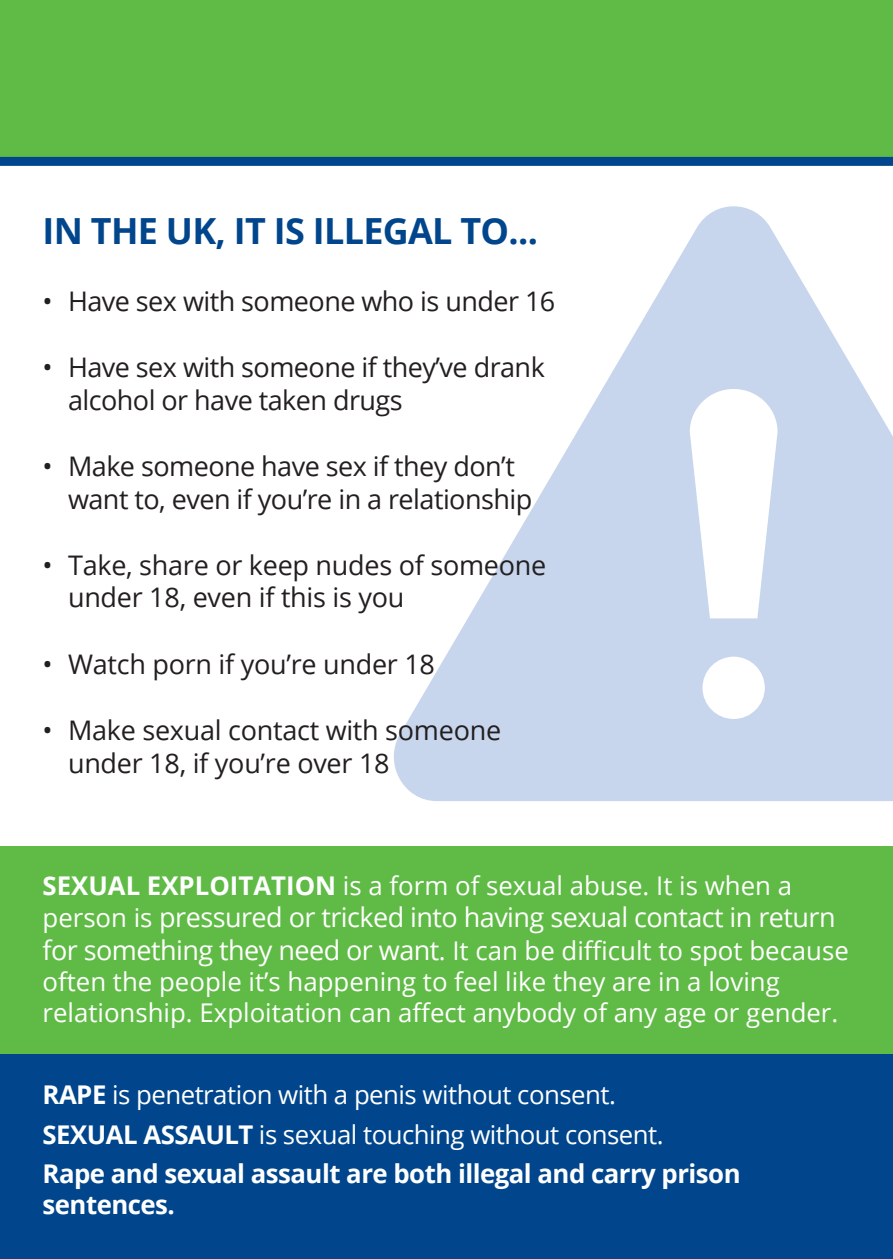
<style>
.page{position:relative;width:893px;height:1259px;background:#fff}
.page>*{position:absolute;margin:0;border:0;box-sizing:border-box;transform-origin:0 0}
.t1{font:700 36px "Open Sans";letter-spacing:-.02em;color:#01468c}
.t2{font:27px/32.4px "Open Sans";letter-spacing:-.02em;color:#231f20}
.t3{font:27px "Open Sans";letter-spacing:-.02em;color:#fff}
.t4{font:25.8px/30.9px "Open Sans";color:#fff}
.t5{font:25.8px "Open Sans";letter-spacing:-.02em;color:#fff}
.t6{font:700 25.8px/30.9px "Open Sans";letter-spacing:-.02em;color:#fff}
.s1{font-weight:700}
.s2{font-size:25.8px}
.s3{font-size:27px}
</style>
<div class="page">
<svg style="left:394px;top:206px;width:499px;height:595px;fill:#c7d6ed"></svg>
<div style="left:0;top:0;width:893px;height:157px;background:#60bb46"></div>
<div style="left:0;top:157px;width:893px;height:9px;background:#01468c"></div>
<div style="left:0;top:846px;width:893px;height:208px;background:#60bb46"></div>
<div style="left:0;top:1054px;width:893px;height:205px;background:#01468c"></div>
<p class="t1" style="left:43px;top:206px;width:497px">IN THE UK, IT IS ILLEGAL TO...</p>
<p class="t2" style="left:43px;top:284px;width:514px">• Have sex with someone who is under 16</p>
<p class="t2" style="left:68px;top:351px;width:478px;text-indent:-26px">• Have sex with someone if they’ve drank alcohol or have taken drugs</p>
<p class="t2" style="left:68px;top:449px;width:466px;text-indent:-26px">• Make someone have sex if they don’t want to, even if you’re in a relationship</p>
<p class="t2" style="left:68px;top:548px;width:480px;text-indent:-26px">• Take, share or keep nudes of someone under 18, even if this is you</p>
<p class="t2" style="left:43px;top:647px;width:394px">• Watch porn if you’re under 18</p>
<p class="t2" style="left:68px;top:713px;width:435px;text-indent:-26px">• Make sexual contact with someone under 18, if you’re over 18</p>
<p class="t4" style="left:43px;top:869px;width:751px"><span class="s1">SEXUAL EXPLOITATION</span> is a form of sexual abuse. It is when a</p>
<p class="t3" style="left:43px;top:899px;width:794px"><span class="s2">person is</span> pressured or tricked into having sexual contact in return</p>
<p class="t4" style="left:43px;top:934px;width:808px"><span class="s3">for something they need or want</span>. It can be difficult to spot because often the people it’s happening to feel like they are in a loving relationship. Exploitation can affect anybody of any age or gender.</p>
<p class="t5" style="left:43px;top:1077px;width:575px"><span class="s1">RAPE</span> is penetration with a penis without consent.</p>
<p class="t5" style="left:43px;top:1116px;width:623px"><span class="s1">SEXUAL ASSAULT</span> is sexual touching without consent.</p>
<p class="t6" style="left:43px;top:1157px;width:700px">Rape and sexual assault are both illegal and carry prison sentences.</p>
</div>
